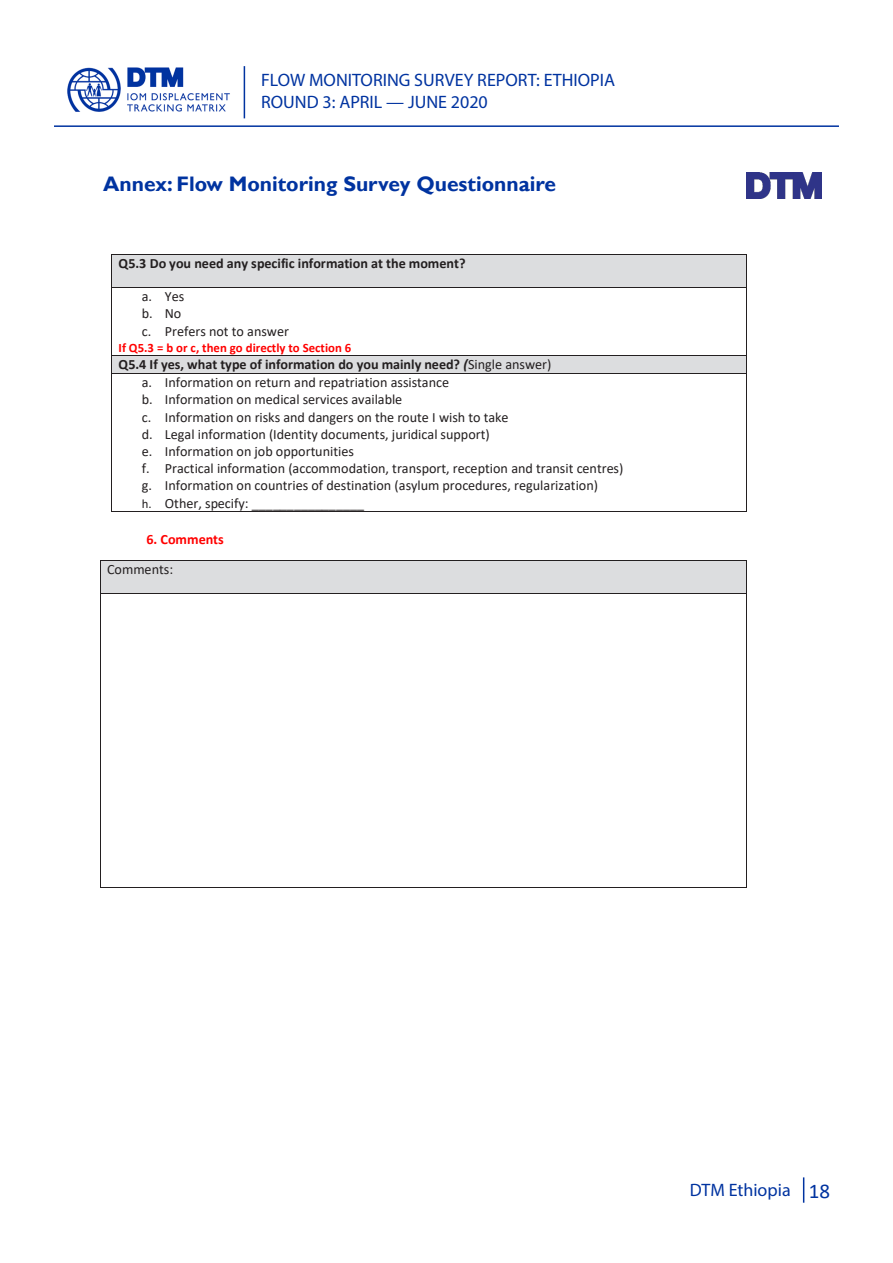
<style>
.page{position:relative;width:893px;height:1263px;background:#fff}
.page>*{position:absolute;margin:0;border:0;box-sizing:border-box;transform-origin:0 0}
.t1{font:700 21px "Gill Sans";color:#0033a0}
.t2{font:21px "Calibri";color:#0033a0}
.t3{font:18px/21.6px "Myriad Pro";color:#0033a0}
.t4{font:14.1px/17.2px "Calibri";color:#231f20}
.t5{font:700 14.1px "Calibri";color:#231f20}
.t6{font:700 14.1px/29.4px "Calibri";letter-spacing:-.005em;color:#f00}
.t7{font:700 12.75px "Calibri";color:#f00}
.s1{font-weight:700}
.s2{font-weight:700;font-style:italic}
.s3{font-size:12.75px}
.s4{font-weight:400;color:#231f20}
</style>
<div class="page">
<hr style="left:244px;top:66px;width:1px;height:52px;background:#0033a0">
<hr style="left:54px;top:125px;width:785px;height:2px;background:#0033a0">
<img style="left:67px;top:67px;width:163px;height:45px">
<svg style="left:803px;top:1177px;width:1px;height:26px"></svg>
<img style="left:747px;top:172px;width:74px;height:26px">
<div style="left:112px;top:255px;width:634px;height:32px;background:#dcdddf"></div>
<hr style="left:112px;top:254px;width:634px;height:1px;background:#231f20">
<hr style="left:111px;top:255px;width:1px;height:32px;background:#231f20">
<hr style="left:746px;top:255px;width:1px;height:32px;background:#231f20">
<hr style="left:112px;top:287px;width:634px;height:1px;background:#231f20">
<hr style="left:111px;top:288px;width:1px;height:67px;background:#231f20">
<hr style="left:746px;top:288px;width:1px;height:67px;background:#231f20">
<div style="left:112px;top:356px;width:634px;height:17px;background:#dcdddf"></div>
<hr style="left:112px;top:355px;width:634px;height:1px;background:#231f20">
<svg style="left:111px;top:355px;width:1px;height:19px"></svg>
<hr style="left:112px;top:373px;width:634px;height:1px;background:#231f20">
<svg style="left:746px;top:355px;width:1px;height:19px"></svg>
<hr style="left:111px;top:374px;width:1px;height:137px;background:#231f20">
<hr style="left:112px;top:511px;width:634px;height:1px;background:#231f20">
<hr style="left:746px;top:374px;width:1px;height:137px;background:#231f20">
<div style="left:107px;top:560px;width:633px;height:18px;background:#dcdddf"></div>
<div style="left:107px;top:578px;width:633px;height:15px;background:#dcdddf"></div>
<hr style="left:100px;top:560px;width:646px;height:1px;background:#231f20">
<hr style="left:100px;top:560px;width:1px;height:33px;background:#231f20">
<hr style="left:746px;top:560px;width:1px;height:33px;background:#231f20">
<hr style="left:100px;top:593px;width:646px;height:1px;background:#231f20">
<hr style="left:100px;top:594px;width:1px;height:293px;background:#231f20">
<hr style="left:100px;top:887px;width:646px;height:1px;background:#231f20">
<hr style="left:746px;top:594px;width:1px;height:293px;background:#231f20">
<p class="t3" style="left:261px;top:69px;width:355px">FLOW MONITORING SURVEY REPORT: ETHIOPIA<br>ROUND 3: APRIL — JUNE 2020</p>
<p class="t1" style="left:103px;top:171px;width:455px">Annex: Flow Monitoring Survey Questionnaire</p>
<p class="t5" style="left:119px;top:253px;width:348px">Q5.3 Do you need any specific information at the moment?</p>
<p class="t4" style="left:142px;top:288px;width:149px">a. Yes<br>b. No<br>c. Prefers not to answer</p>
<p class="t7" style="left:119px;top:339px;width:234px">If Q5.3 = b or c, then go directly to Section 6</p>
<p class="t4" style="left:142px;top:356px;width:483px;text-indent:-23px"><span class="s1">Q5.4 If yes, what type of information do you mainly need?</span> <span class="s2">(</span>Single answer)<br>a. Information on return and repatriation assistance<br>b. Information on medical services available<br>c. Information on risks and dangers on the route I wish to take<br>d. Legal information (Identity documents, juridical support)<br>e. Information on job opportunities<br>f. Practical information (accommodation, transport, reception and transit centres) g. Information on countries of destination (asylum procedures, regularization)<br><span class="s3">h.</span> Other, specify: ________________</p>
<p class="t6" style="left:107px;top:525px;width:118px;text-indent:39px">6. Comments<br><span class="s4">Comments:</span></p>
<p class="t3" style="left:690px;top:1179px;width:102px">DTM Ethiopia</p>
<p class="t2" style="left:809px;top:1176px;width:23px">18</p>
</div>
